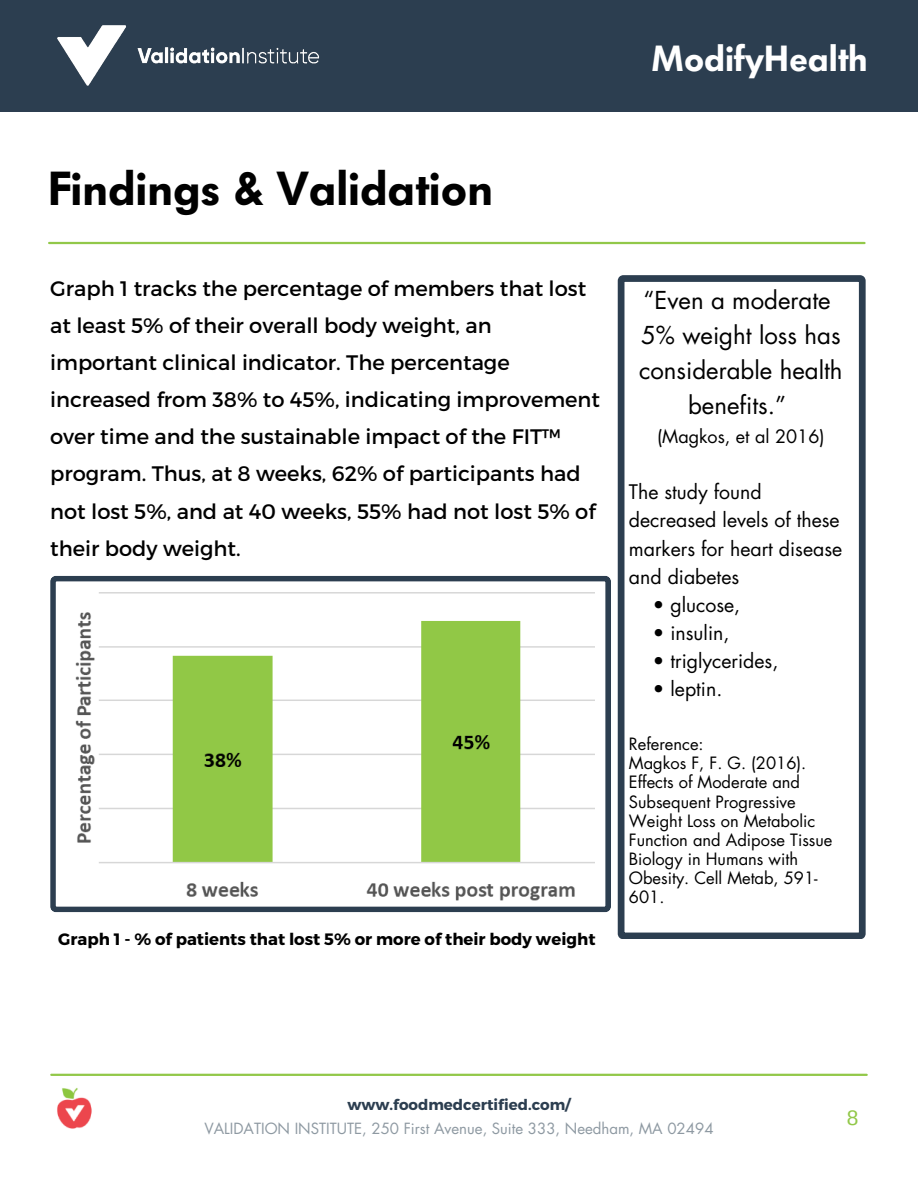
<style>
.page{position:relative;width:918px;height:1188px;background:#fff}
.page>*{position:absolute;margin:0;border:0;box-sizing:border-box;transform-origin:0 0}
.t1{font:600 47.25px "Futura BQ";color:#000}
.t2{font:600 36px "Futura BQ";color:#fff}
.t3{font:24px/34.8px "Futura LT";color:#000;text-align:center}
.t4{font:21px/37.2px "Montserrat";color:#000}
.t5{font:21px "Arimo";color:#92c849}
.t6{font:19.5px/28.2px "Futura LT";color:#000}
.t7{font:18px "Futura LT";color:#000}
.t8{font:16.5px/19.2px "Futura LT";color:#000}
.t9{font:700 16.5px "Montserrat";color:#000}
.t10{font:15px "Futura LT";color:#8e99a2}
.t11{font:700 15px "Montserrat";color:#2c3e50}
</style>
<div class="page">
<div style="left:0;top:0;width:918px;height:112px;background:#2c3e50"></div>
<img style="left:57px;top:25px;width:263px;height:61px">
<hr style="left:51px;top:1074px;width:816px;height:2px;background:#92c849">
<img style="left:57px;top:1088px;width:35px;height:41px">
<hr style="left:49px;top:242px;width:816px;height:2px;background:#92c849">
<svg style="left:50px;top:576px;width:561px;height:336px"></svg>
<svg style="left:618px;top:275px;width:247px;height:664px"></svg>
<p class="t1" style="left:48px;top:161px;width:446px">Findings &amp; Validation</p>
<h5 class="t2" style="left:651px;top:38px;width:218px">ModifyHealth</h5>
<h4 class="t4" style="left:50px;top:269px;width:551px">Graph 1 tracks the percentage of members that lost at least 5% of their overall body weight, an important clinical indicator. The percentage increased from 38% to 45%, indicating improvement over time and the sustainable impact of the FIT™ program. Thus, at 8 weeks, 62% of participants had not lost 5%, and at 40 weeks, 55% had not lost 5% of their body weight.</h4>
<p class="t3" style="left:639px;top:283px;width:205px">“Even a moderate<br>5% weight loss has considerable health benefits.”</p>
<p class="t7" style="left:657px;top:425px;width:169px">(Magkos, et al 2016)</p>
<p class="t6" style="left:629px;top:478px;width:215px">The study found decreased levels of these markers for heart disease and diabetes</p>
<p class="t6" style="left:653px;top:591px;width:89px">• glucose,</p>
<p class="t6" style="left:653px;top:619px;width:78px">• insulin,</p>
<p class="t6" style="left:653px;top:647px;width:127px">• triglycerides,</p>
<p class="t6" style="left:653px;top:675px;width:71px">• leptin.</p>
<p class="t8" style="left:629px;top:735px;width:76px">Reference:</p>
<h5 class="t8" style="left:629px;top:754px;width:205px">Magkos F, F. G. (2016).<br>Effects of Moderate and<br>Subsequent Progressive<br>Weight Loss on Metabolic<br>Function and Adipose Tissue<br>Biology in Humans with<br>Obesity. Cell Metab, 591-<br>601.</h5>
<p class="t9" style="left:58px;top:929px;width:539px">Graph 1 - % of patients that lost 5% or more of their body weight</p>
<h1 class="t11" style="left:347px;top:1095px;width:225px">www.foodmedcertified.com/</h1>
<p class="t10" style="left:204px;top:1119px;width:511px">VALIDATION INSTITUTE, 250 First Avenue, Suite 333, Needham, MA 02494</p>
<h2 class="t5" style="left:847px;top:1106px;width:13px">8</h2>
</div>
